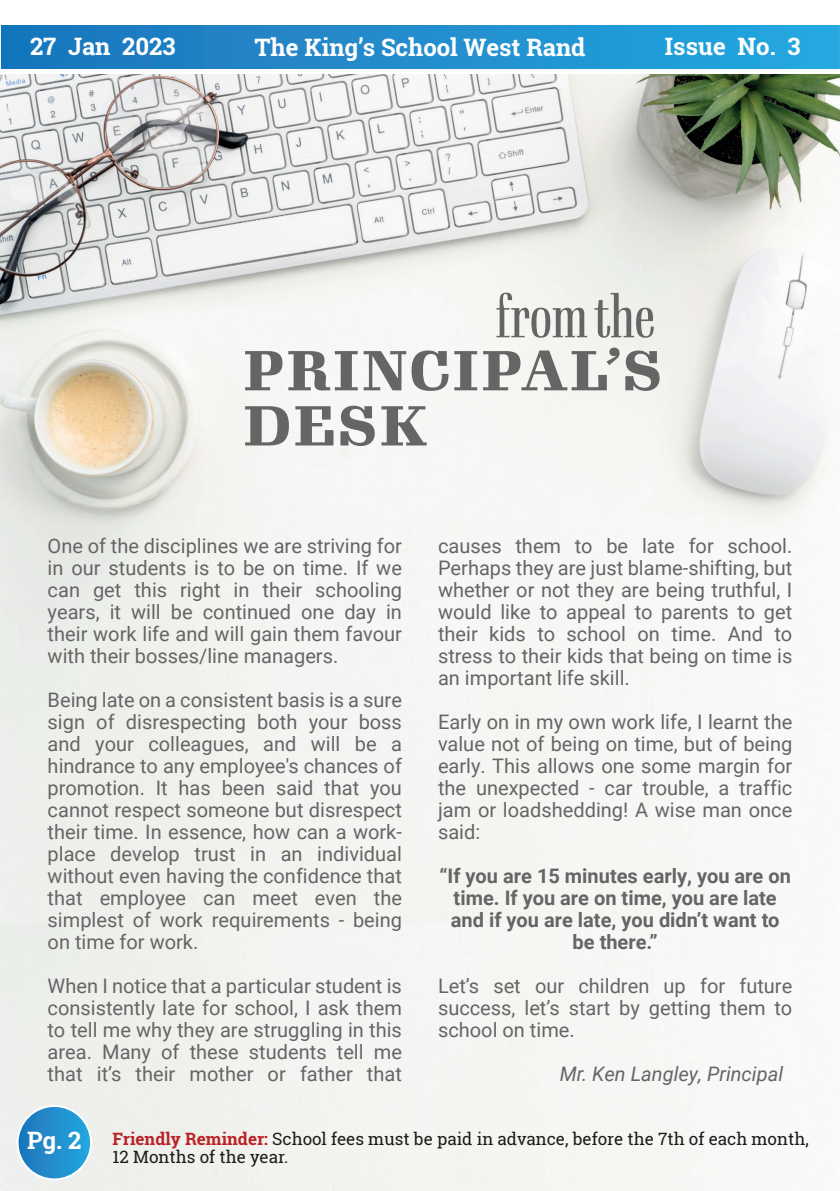
<style>
.page{position:relative;width:840px;height:1191px;background:#fff}
.page>*{position:absolute;margin:0;border:0;box-sizing:border-box;transform-origin:0 0}
.t1{font:58.4px "Gimlet Display Compressed";color:#666465}
.t2{font:700 55.2px/55.2px "Gimlet Display";letter-spacing:.05em;color:#666465}
.t3{font:700 24px "Roboto Slab";color:#fff}
.t4{font:20px/22px "Roboto";color:#666465;text-align:justify}
.t5{font:700 20px/22px "Roboto";color:#666465;text-align:center}
.t6{font:italic 20px "Roboto";color:#666465}
.t7{font:17px/18.4px "Roboto Slab";color:#1a1c19}
.s1{font-weight:700;color:#bb2227}
</style>
<div class="page">
<img style="left:0;top:74px;width:839px;height:848px">
<svg style="left:18px;top:1106px;width:73px;height:73px;background:#2790ce"></svg>
<div style="left:17px;top:1105px;width:75px;height:75px;border:2px solid #fff;border-radius:50%"></div>
<svg style="left:1px;top:25px;width:838px;height:44px;background:#208ecd"></svg>
<p class="t3" style="left:30px;top:30px;width:147px">27 Jan 2023</p>
<p class="t3" style="left:254px;top:31px;width:332px">The King’s School West Rand</p>
<p class="t3" style="left:664px;top:30px;width:137px">Issue No. 3</p>
<h1 class="t1" style="left:495px;top:277px;width:161px">from the</h1>
<h2 class="t2" style="left:243px;top:340px;width:420px">PRINCIPAL’S<br>DESK</h2>
<p class="t4" style="left:48px;top:534px;width:355px">One of the disciplines we are striving for in our students is to be on time. If we can get this right in their schooling years, it will be continued one day in their work life and will gain them favour with their bosses/line managers.</p>
<p class="t4" style="left:48px;top:688px;width:355px">Being late on a consistent basis is a sure sign of disrespecting both your boss and your colleagues, and will be a hindrance to any employee's chances of promotion. It has been said that you cannot respect someone but disrespect their time. In essence, how can a work&shy;place develop trust in an individual without even having the confidence that that employee can meet even the simplest of work requirements - being on time for work.</p>
<p class="t4" style="left:48px;top:974px;width:355px">When I notice that a particular student is consistently late for school, I ask them to tell me why they are struggling in this area. Many of these students tell me that it’s their mother or father that</p>
<p class="t4" style="left:438px;top:534px;width:355px">causes them to be late for school.<br>Perhaps they are just blame-shifting, but whether or not they are being truthful, I would like to appeal to parents to get their kids to school on time. And to stress to their kids that being on time is an important life skill.</p>
<p class="t4" style="left:438px;top:710px;width:355px">Early on in my own work life, I learnt the value not of being on time, but of being early. This allows one some margin for the unexpected - car trouble, a traffic jam or loadshedding! A wise man once said:</p>
<p class="t5" style="left:439px;top:864px;width:353px">“If you are 15 minutes early, you are on time. If you are on time, you are late and if you are late, you didn’t want to be there.”</p>
<p class="t4" style="left:438px;top:974px;width:355px">Let’s set our children up for future success, let’s start by getting them to school on time.</p>
<p class="t6" style="left:559px;top:1060px;width:225px">Mr. Ken Langley, Principal</p>
<p class="t3" style="left:27px;top:1124px;width:56px">Pg. 2</p>
<p class="t7" style="left:113px;top:1129px;width:697px"><span class="s1">Friendly Reminder:</span> School fees must be paid in advance, before the 7th of each month,<br>12 Months of the year.</p>
</div>
